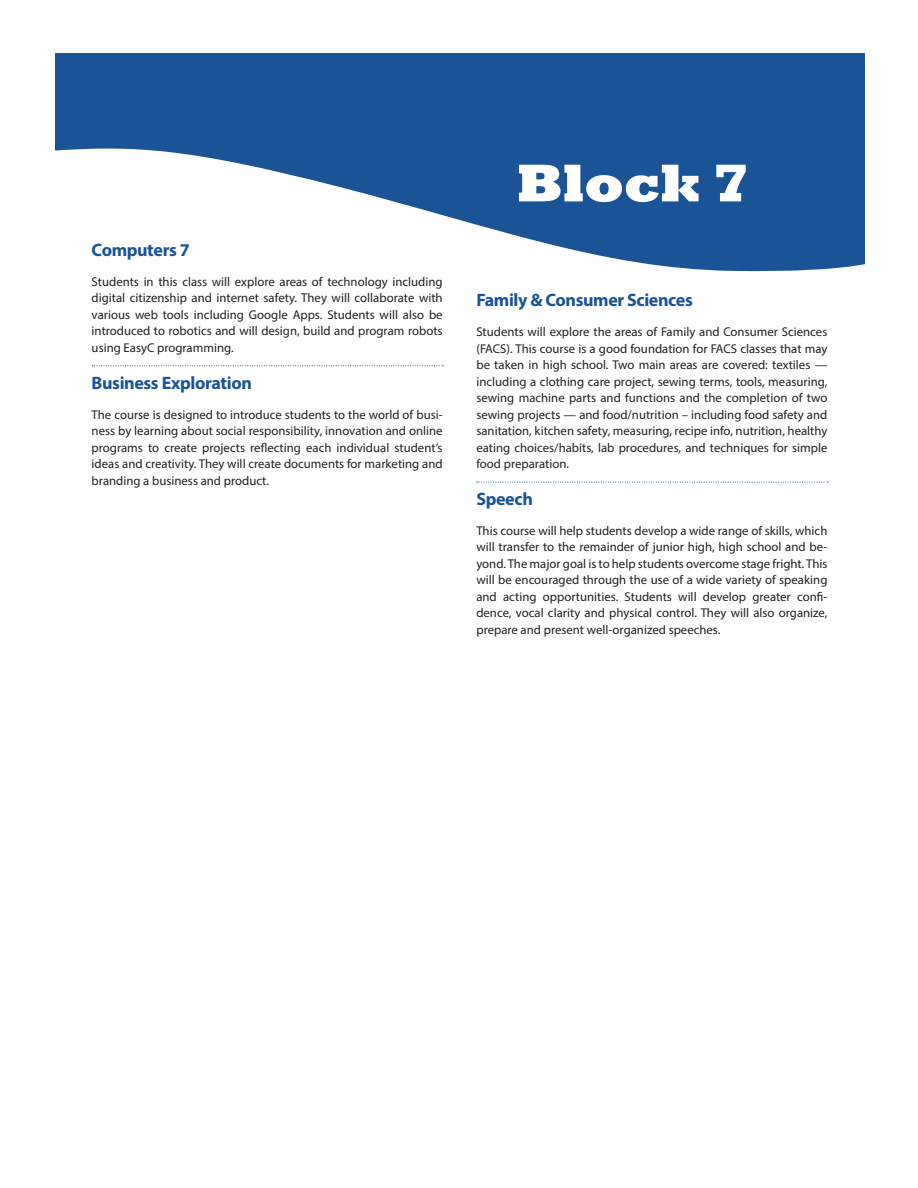
<style>
.page{position:relative;width:918px;height:1188px;background:#fff}
.page>*{position:absolute;margin:0;border:0;box-sizing:border-box;transform-origin:0 0}
.t1{font:800 54px "Rockwell";letter-spacing:-.005em;color:#fff}
.Header_New{font:700 18px "Myriad Pro";letter-spacing:-.02em;color:#1a5496}
.Description_Body_New{font:12.75px/16.5px "Myriad Pro";color:#231f20;text-align:justify}
</style>
<div class="page">
<div style="left:55px;top:54px;width:810px;height:337px;background:#1a5496"></div>
<svg style="left:55px;top:148px;width:810px;height:335px;fill:#fff"></svg>
<svg style="left:92px;top:365px;width:351px;height:1px"></svg>
<svg style="left:477px;top:482px;width:351px;height:1px"></svg>
<p class="Header_New" style="left:92px;top:238px;width:100px">Computers 7</p>
<p class="Description_Body_New" style="left:92px;top:273px;width:353px">Students in this class will explore areas of technology including digital citizenship and internet safety. They will collaborate with various web tools including Google Apps. Students will also be introduced to robotics and will design, build and program robots using EasyC programming.</p>
<p class="Header_New" style="left:92px;top:371px;width:162px">Business Exploration</p>
<p class="Description_Body_New" style="left:92px;top:406px;width:352px">The course is designed to introduce students to the world of busi&shy;ness by learning about social responsibility, innovation and online programs to create projects reflecting each individual student’s ideas and creativity. They will create documents for marketing and branding a business and product.</p>
<p class="t1" style="left:517px;top:152px;width:235px">Block 7</p>
<p class="Header_New" style="left:476px;top:288px;width:218px">Family &amp; Consumer Sciences</p>
<p class="Description_Body_New" style="left:476px;top:323px;width:353px">Students will explore the areas of Family and Consumer Sciences (FACS). This course is a good foundation for FACS classes that may be taken in high school. Two main areas are covered: textiles — including a clothing care project, sewing terms, tools, measuring, sewing machine parts and functions and the completion of two sewing projects — and food/nutrition – including food safety and sanitation, kitchen safety, measuring, recipe info, nutrition, healthy eating choices/habits, lab procedures, and techniques for simple food preparation.</p>
<p class="Header_New" style="left:476px;top:487px;width:58px">Speech</p>
<p class="Description_Body_New" style="left:476px;top:522px;width:353px">This course will help students develop a wide range of skills, which will transfer to the remainder of junior high, high school and be&shy;yond. The major goal is to help students overcome stage fright. This will be encouraged through the use of a wide variety of speaking and acting opportunities. Students will develop greater confi&shy;dence, vocal clarity and physical control. They will also organize, prepare and present well-organized speeches.</p>
</div>
